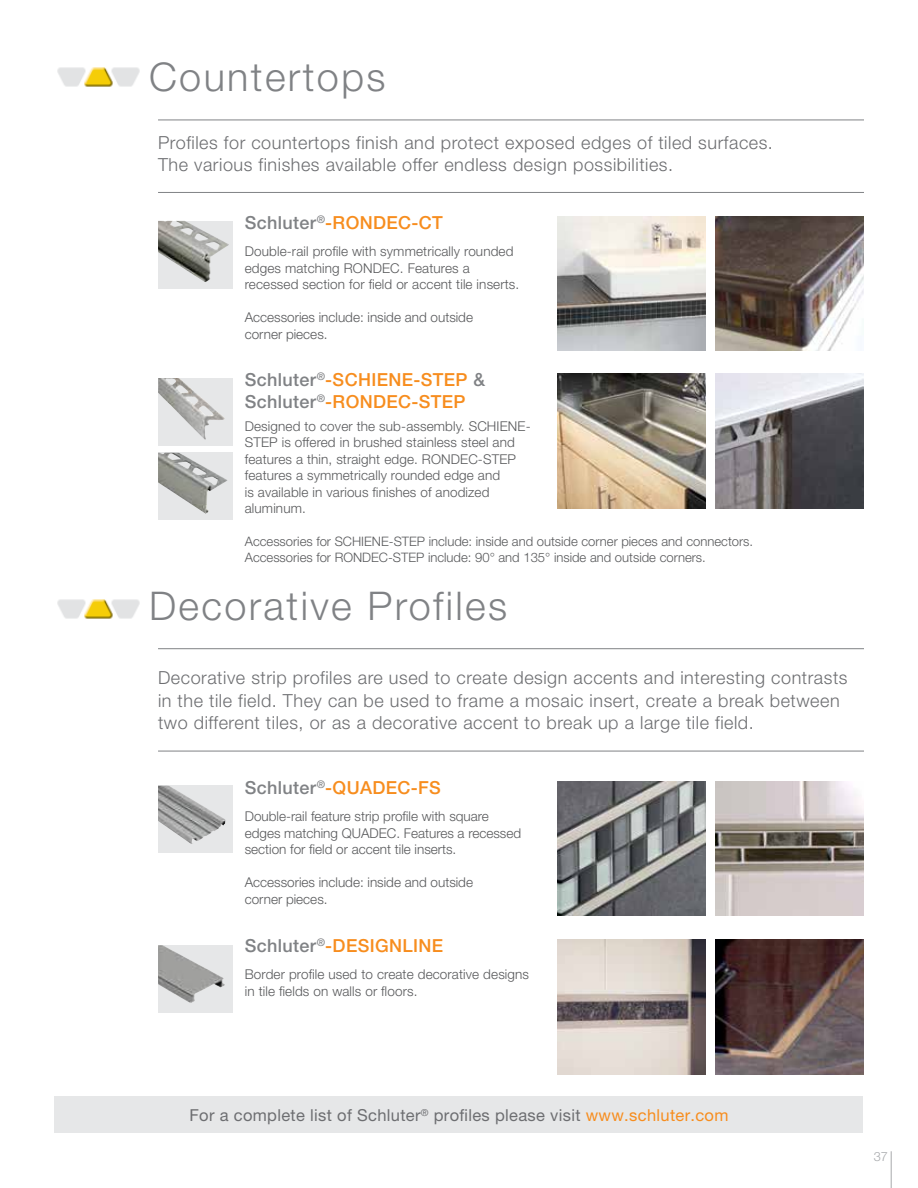
<style>
.page{position:relative;width:918px;height:1188px;background:#fff}
.page>*{position:absolute;margin:0;border:0;box-sizing:border-box;transform-origin:0 0}
.t1{font:300 39.6px "Helvetica Neue LT Pro";letter-spacing:.06em;color:#808285}
.t2{font:300 18px/22.5px "Helvetica Neue LT Pro";letter-spacing:.03em;color:#6d6e71}
.t3{font:500 18px/21.6px "Helvetica Neue LT Pro";letter-spacing:.02em;color:#f78d1e}
.t4{font:16.5px "Helvetica Neue LT Pro";letter-spacing:.02em;color:#6d6e71}
.t5{font:300 13.5px/16.5px "Helvetica Neue LT Pro";letter-spacing:.01em;color:#58595b}
.t6{font:300 13.05px/16.5px "Helvetica Neue LT Pro";color:#58595b}
.t7{font:300 12.75px "Helvetica Neue LT Pro";color:#a7a9ac}
.s1{color:#808285}
.s2{color:#f78d1e}
</style>
<div class="page">
<hr style="left:158px;top:192px;width:706px;height:1px;background:#808285">
<div style="left:158px;top:221px;width:74px;height:67px;background:#e6e7e8"></div>
<img style="left:158px;top:221px;width:71px;height:61px">
<img style="left:716px;top:216px;width:148px;height:135px">
<img style="left:558px;top:216px;width:148px;height:135px">
<div style="left:158px;top:378px;width:74px;height:67px;background:#e6e7e8"></div>
<img style="left:716px;top:374px;width:148px;height:135px">
<img style="left:558px;top:374px;width:148px;height:135px">
<hr style="left:158px;top:120px;width:706px;height:1px;background:#808285">
<img style="left:57px;top:67px;width:83px;height:20px">
<hr style="left:158px;top:648px;width:706px;height:1px;background:#808285">
<img style="left:57px;top:599px;width:83px;height:20px">
<div style="left:55px;top:1097px;width:808px;height:36px;background:#e6e7e8"></div>
<hr style="left:158px;top:751px;width:706px;height:1px;background:#808285">
<div style="left:158px;top:786px;width:74px;height:67px;background:#e6e7e8"></div>
<img style="left:158px;top:786px;width:67px;height:58px">
<img style="left:716px;top:781px;width:148px;height:135px">
<img style="left:558px;top:781px;width:148px;height:135px">
<div style="left:158px;top:945px;width:74px;height:68px;background:#e6e7e8"></div>
<img style="left:158px;top:945px;width:67px;height:58px">
<img style="left:716px;top:940px;width:148px;height:134px">
<img style="left:558px;top:940px;width:148px;height:134px">
<hr style="left:891px;top:1151px;width:1px;height:37px;background:#a7a9ac">
<img style="left:158px;top:378px;width:67px;height:62px">
<div style="left:158px;top:453px;width:74px;height:67px;background:#e6e7e8"></div>
<img style="left:158px;top:453px;width:69px;height:61px">
<h1 class="t1" style="left:149px;top:53px;width:238px">Countertops</h1>
<h2 class="t2" style="left:158px;top:131px;width:616px">Profiles for countertops finish and protect exposed edges of tiled surfaces.<br>The various finishes available offer endless design possibilities.</h2>
<h2 class="t3" style="left:245px;top:212px;width:200px"><span class="s1">Schluter</span><sup>®</sup>-RONDEC-CT</h2>
<p class="t5" style="left:245px;top:243px;width:276px">Double-rail profile with symmetrically rounded edges matching RONDEC. Features a recessed section for field or accent tile inserts.</p>
<p class="t5" style="left:245px;top:309px;width:230px">Accessories include: inside and outside corner pieces.</p>
<h2 class="t3" style="left:245px;top:369px;width:242px"><span class="s1">Schluter</span><sup>®</sup>-SCHIENE-STEP <span class="s1">&amp;<br>Schluter</span><sup>®</sup>-RONDEC-STEP</h2>
<p class="t5" style="left:245px;top:417px;width:287px">Designed to cover the sub-assembly. SCHIENE-STEP is offered in brushed stainless steel and features a thin, straight edge. RONDEC-STEP features a symmetrically rounded edge and<br>is available in various finishes of anodized aluminum.</p>
<p class="t6" style="left:245px;top:532px;width:510px">Accessories for SCHIENE-STEP include: inside and outside corner pieces and connectors.<br>Accessories for RONDEC-STEP include: 90° and 135° inside and outside corners.</p>
<h1 class="t1" style="left:149px;top:582px;width:360px">Decorative Profiles</h1>
<p class="t2" style="left:158px;top:666px;width:691px">Decorative strip profiles are used to create design accents and interesting contrasts in the tile field. They can be used to frame a mosaic insert, create a break between two different tiles, or as a decorative accent to break up a large tile field.</p>
<h2 class="t3" style="left:245px;top:777px;width:198px"><span class="s1">Schluter</span><sup>®</sup>-QUADEC-FS</h2>
<p class="t5" style="left:245px;top:808px;width:278px">Double-rail feature strip profile with square edges matching QUADEC. Features a recessed section for field or accent tile inserts.</p>
<p class="t5" style="left:245px;top:874px;width:230px">Accessories include: inside and outside corner pieces.</p>
<h2 class="t3" style="left:245px;top:935px;width:200px"><span class="s1">Schluter</span><sup>®</sup>-DESIGNLINE</h2>
<p class="t5" style="left:245px;top:966px;width:286px">Border profile used to create decorative designs in tile fields on walls or floors.</p>
<p class="t4" style="left:189px;top:1105px;width:541px">For a complete list of Schluter<sup>®</sup> profiles please visit <span class="s2">www.schluter.com</span></p>
<p class="t7" style="left:874px;top:1149px;width:16px">37</p>
</div>
